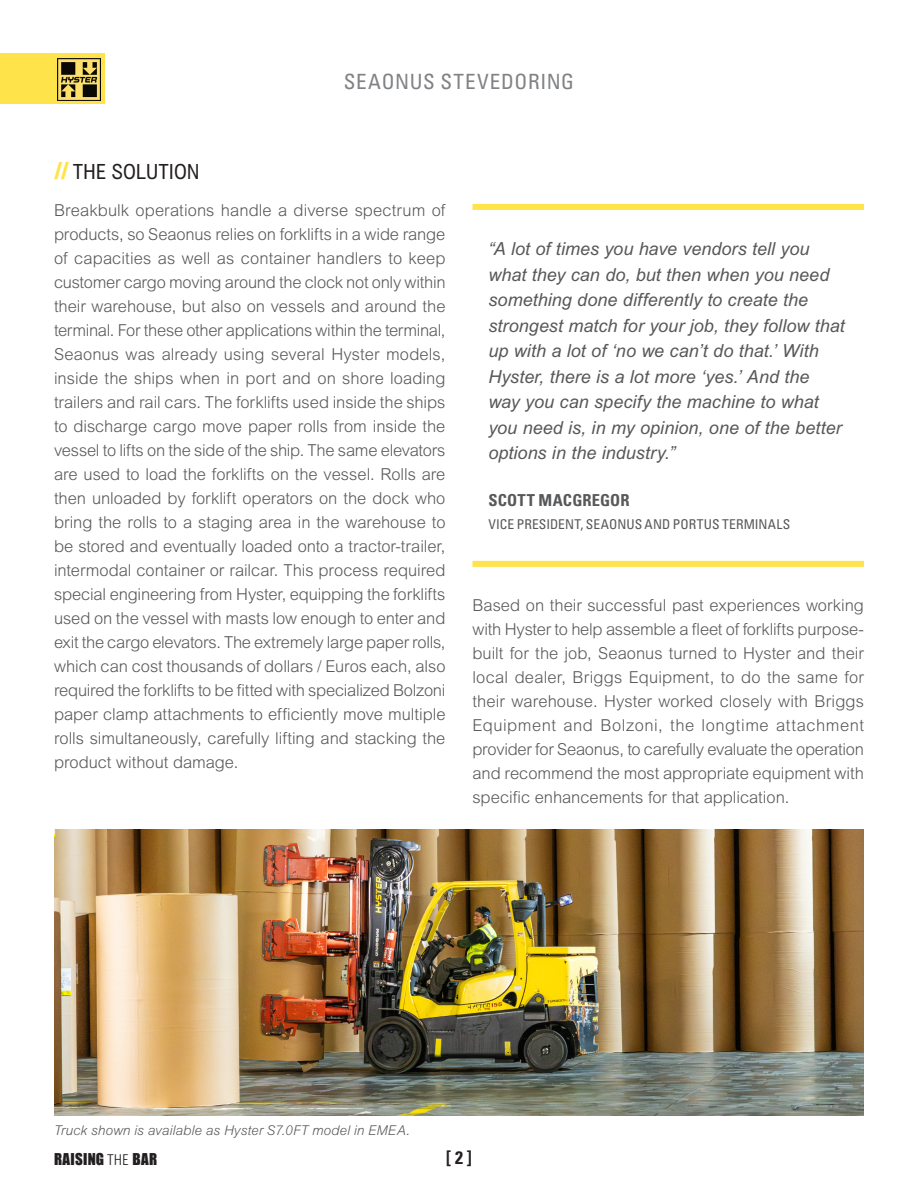
<style>
.page{position:relative;width:918px;height:1188px;background:#fff}
.page>*{position:absolute;margin:0;border:0;box-sizing:border-box;transform-origin:0 0}
.t1{font:condensed 21px "Univers LT Std";letter-spacing:.03em;color:#808285}
.t2{font:condensed 21px "Arial MT Std";letter-spacing:-.005em;color:#231f20}
.HY-Body_Copy-Black{font:italic 18px/25.5px "Arial MT Std";color:#57585a}
.t3{font:700 condensed 18px "Univers LT Std";color:#231f20}
.t4{font:300 16.5px/24px "Arial MT Std";letter-spacing:-.005em;color:#57585a;text-align:justify}
.HY-Body_Copy-Black-2{font:700 condensed 16.5px "Univers LT Std";letter-spacing:.01em;color:#57585a}
.t5{font:15px "Impact";letter-spacing:.02em;color:#231f20}
.t6{font:italic 300 13.5px "Arial MT Std";letter-spacing:.005em;color:#57585a}
.HY-Body_Copy-Black-3{font:condensed 13.5px "Univers LT Std";letter-spacing:.01em;color:#57585a}
.s1{font-family:"Impact";font-stretch:normal;color:#ffe34b}
.s2{font-family:"Arial MT Std";font-weight:300;font-stretch:condensed}
</style>
<div class="page">
<div style="left:0;top:53px;width:104px;height:51px;background:#ffe34b"></div>
<img style="left:58px;top:59px;width:42px;height:42px">
<div style="left:472px;top:561px;width:392px;height:6px;background:#ffe34b"></div>
<img style="left:54px;top:830px;width:810px;height:285px">
<div style="left:472px;top:204px;width:392px;height:6px;background:#ffe34b"></div>
<p class="t1" style="left:344px;top:68px;width:232px">SEAONUS STEVEDORING</p>
<p class="t2" style="left:54px;top:158px;width:147px"><span class="s1">//</span> THE SOLUTION</p>
<p class="t4" style="left:54px;top:198px;width:393px">Breakbulk operations handle a diverse spectrum of products, so Seaonus relies on forklifts in a wide range of capacities as well as container handlers to keep customer cargo moving around the clock not only within their warehouse, but also on vessels and around the terminal. For these other applications within the terminal, Seaonus was already using several Hyster models, inside the ships when in port and on shore loading trailers and rail cars. The forklifts used inside the ships to discharge cargo move paper rolls from inside the vessel to lifts on the side of the ship. The same elevators are used to load the forklifts on the vessel. Rolls are then unloaded by forklift operators on the dock who bring the rolls to a staging area in the warehouse to be stored and eventually loaded onto a tractor-trailer, intermodal container or railcar. This process required special engineering from Hyster, equipping the forklifts used on the vessel with masts low enough to enter and exit the cargo elevators. The extremely large paper rolls, which can cost thousands of dollars / Euros each, also required the forklifts to be fitted with specialized Bolzoni paper clamp attachments to efficiently move multiple rolls simultaneously, carefully lifting and stacking the product without damage.</p>
<p class="HY-Body_Copy-Black" style="left:488px;top:236px;width:358px">“A lot of times you have vendors tell you what they can do, but then when you need something done differently to create the strongest match for your job, they follow that up with a lot of ‘no we can’t do that.’ With Hyster, there is a lot more ‘yes.’ And the way you can specify the machine to what you need is, in my opinion, one of the better options in the industry.”</p>
<p class="HY-Body_Copy-Black-2" style="left:488px;top:490px;width:143px">SCOTT MACGREGOR</p>
<p class="HY-Body_Copy-Black-3" style="left:488px;top:515px;width:304px">VICE PRESIDENT, SEAONUS AND PORTUS TERMINALS</p>
<p class="t4" style="left:472px;top:593px;width:393px">Based on their successful past experiences working with Hyster to help assemble a fleet of forklifts purpose&shy;built for the job, Seaonus turned to Hyster and their local dealer, Briggs Equipment, to do the same for their warehouse. Hyster worked closely with Briggs Equipment and Bolzoni, the longtime attachment provider for Seaonus, to carefully evaluate the operation and recommend the most appropriate equipment with specific enhancements for that application.</p>
<p class="t6" style="left:54px;top:1122px;width:357px">Truck shown is available as Hyster S7.0FT model in EMEA.</p>
<p class="t5" style="left:54px;top:1147px;width:105px">RAISING <span class="s2">THE</span> BAR</p>
<p class="t3" style="left:446px;top:1147px;width:27px">[ 2 ]</p>
</div>
